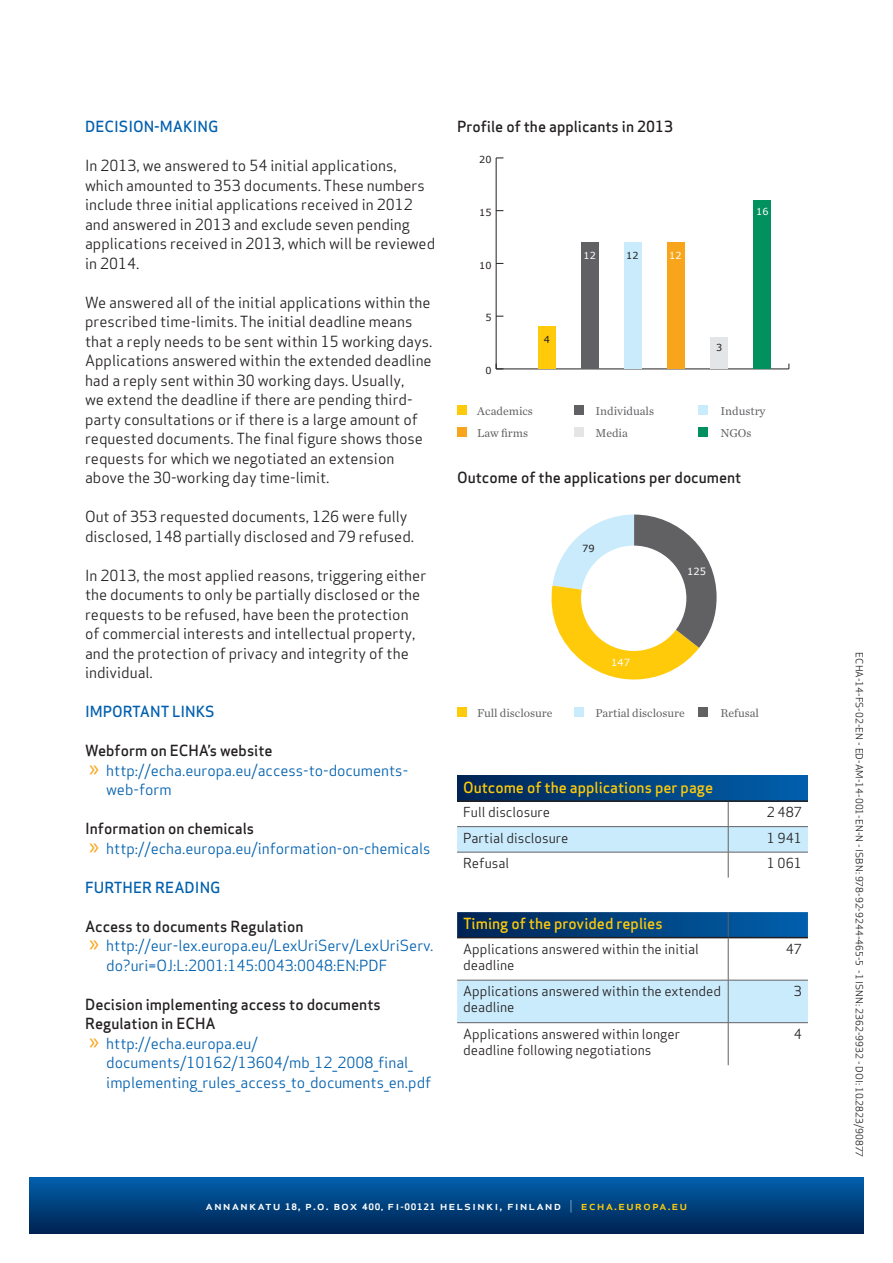
<style>
.page{position:relative;width:893px;height:1263px;background:#fff}
.page>*{position:absolute;margin:0;border:0;box-sizing:border-box;transform-origin:0 0}
.Bodytext{font:15px/19.5px "Apex Sans";color:#231f20}
.t1{font:15px/19.5px "Apex Sans";color:#0160ae}
.Headline_3_Black{font:500 15px/19.5px "Apex Sans";color:#231f20}
.Bodytext-2{font:500 15px "Apex Sans";color:#231f20}
.Table_Lead_row{font:500 15px "Apex Sans";color:#feca0a}
.Headline_2_CAPS_blue{font:500 15px "Apex Sans";color:#0160ae}
.Table_bodytext{font:13.5px/16.2px "Apex Sans";color:#231f20}
.t2{font:500 12.15px "Apex Sans";letter-spacing:.075em;color:#fff;scale:1.08 1}
.Graph{font:12px "Chronicle Text G1";color:#616164}
.t3{font:9.9px "Verdana";color:#fff}
.t4{font:9.9px "Verdana";color:#231f20}
.t5{font:9.75px "Apex Sans";color:#231f20}
.t6{font:9.6px "Verdana";color:#231f20}
.t7{font:9.6px "Verdana";color:#fff}
.s1{font-family:"Myriad Pro";font-size:24px;color:#f9a51b}
.s2{font-weight:700;font-size:8.7px}
.s3{font-weight:700;font-size:8.25px}
.s4{font-weight:300}
.s5{color:#feca0a}
</style>
<div class="page">
<svg style="left:30px;top:1178px;width:833px;height:55px;background:#00407e"></svg>
<hr style="left:496px;top:368px;width:293px;height:1px;background:#231f20">
<hr style="left:496px;top:158px;width:1px;height:211px;background:#231f20">
<div style="left:754px;top:200px;width:17px;height:169px;background:#00915e"></div>
<div style="left:710px;top:337px;width:17px;height:32px;background:#e4e5e7"></div>
<div style="left:667px;top:242px;width:17px;height:127px;background:#f9a51b"></div>
<div style="left:624px;top:242px;width:18px;height:127px;background:#caebfb"></div>
<div style="left:581px;top:242px;width:18px;height:127px;background:#616164"></div>
<div style="left:538px;top:327px;width:18px;height:42px;background:#feca0a"></div>
<div style="left:457px;top:776px;width:351px;height:25px;background:linear-gradient(to right,#002454,#0160ad)"></div>
<hr style="left:457px;top:800px;width:271px;height:2px;background:#231f20">
<hr style="left:728px;top:800px;width:80px;height:2px;background:#231f20">
<svg style="left:457px;top:802px;width:351px;height:76px"></svg>
<svg style="left:551px;top:515px;width:166px;height:165px"></svg>
<div style="left:581px;top:546px;width:105px;height:105px;background:#fff;border-radius:50%"></div>
<div style="left:575px;top:405px;width:9px;height:9px;background:#616163"></div>
<div style="left:457px;top:405px;width:9px;height:9px;background:#feca0a"></div>
<div style="left:699px;top:405px;width:9px;height:9px;background:#caebfb"></div>
<div style="left:575px;top:427px;width:9px;height:9px;background:#e4e5e7"></div>
<div style="left:457px;top:427px;width:9px;height:9px;background:#f9a51b"></div>
<div style="left:699px;top:427px;width:9px;height:9px;background:#00915e"></div>
<div style="left:575px;top:708px;width:9px;height:9px;background:#caebfb"></div>
<div style="left:457px;top:708px;width:9px;height:9px;background:#feca0a"></div>
<div style="left:699px;top:708px;width:9px;height:9px;background:#616164"></div>
<div style="left:457px;top:981px;width:351px;height:41px;background:#caebfb"></div>
<svg style="left:457px;top:912px;width:351px;height:25px;background:#024380"></svg>
<hr style="left:728px;top:938px;width:1px;height:42px;background:#616164">
<hr style="left:457px;top:980px;width:271px;height:1px;background:#616164">
<hr style="left:728px;top:980px;width:80px;height:1px;background:#616164">
<hr style="left:728px;top:980px;width:1px;height:42px;background:#616164">
<hr style="left:457px;top:1022px;width:271px;height:1px;background:#616164">
<hr style="left:728px;top:1022px;width:80px;height:1px;background:#616164">
<hr style="left:728px;top:1023px;width:1px;height:42px;background:#616164">
<hr style="left:457px;top:937px;width:271px;height:1px;background:#231f20">
<hr style="left:728px;top:937px;width:80px;height:1px;background:#231f20">
<p class="Headline_2_CAPS_blue" style="left:85px;top:113px;width:135px">DECISION-MAKING</p>
<p class="Bodytext" style="left:85px;top:154px;width:352px">In 2013, we answered to 54 initial applications, which amounted to 353 documents. These numbers include three initial applications received in 2012 and answered in 2013 and exclude seven pending applications received in 2013, which will be reviewed in 2014.</p>
<p class="Bodytext" style="left:85px;top:291px;width:349px">We answered all of the initial applications within the prescribed time-limits. The initial deadline means that a reply needs to be sent within 15 working days.<br>Applications answered within the extended deadline had a reply sent within 30 working days. Usually,<br>we extend the deadline if there are pending third&shy;party consultations or if there is a large amount of requested documents. The final figure shows those requests for which we negotiated an extension above the 30-working day time-limit.</p>
<p class="Bodytext" style="left:85px;top:505px;width:331px">Out of 353 requested documents, 126 were fully disclosed, 148 partially disclosed and 79 refused.</p>
<p class="Bodytext" style="left:85px;top:564px;width:343px">In 2013, the most applied reasons, triggering either the documents to only be partially disclosed or the requests to be refused, have been the protection of commercial interests and intellectual property, and the protection of privacy and integrity of the individual.</p>
<p class="Headline_2_CAPS_blue" style="left:85px;top:698px;width:131px">IMPORTANT LINKS</p>
<p class="Headline_3_Black" style="left:85px;top:739px;width:189px">Webform on ECHA’s website</p>
<p class="t1" style="left:106px;top:759px;width:303px;text-indent:-17px"><span class="s1">»</span> http://echa.europa.eu/access-to-documents&shy;web-form</p>
<p class="Headline_3_Black" style="left:85px;top:817px;width:171px">Information on chemicals</p>
<p class="t1" style="left:89px;top:837px;width:343px"><span class="s1">»</span> http://echa.europa.eu/information-on-chemicals</p>
<p class="Headline_2_CAPS_blue" style="left:85px;top:874px;width:137px">FURTHER READING</p>
<p class="Headline_3_Black" style="left:85px;top:914px;width:220px">Access to documents Regulation</p>
<p class="t1" style="left:106px;top:934px;width:329px;text-indent:-17px"><span class="s1">»</span> http://eur-lex.europa.eu/LexUriServ/LexUriServ. do?uri=OJ:L:2001:145:0043:0048:EN:PDF</p>
<p class="Headline_3_Black" style="left:85px;top:992px;width:297px">Decision implementing access to documents<br>Regulation in ECHA</p>
<p class="t1" style="left:106px;top:1032px;width:326px;text-indent:-17px"><span class="s1">»</span> http://echa.europa.eu/ documents/10162/13604/mb_12_2008_final_ implementing_rules_access_to_documents_en.pdf</p>
<p class="Bodytext-2" style="left:457px;top:113px;width:217px">Profile of the applicants in 2013</p>
<p class="t6" style="left:479px;top:153px;width:14px">20</p>
<p class="t6" style="left:479px;top:206px;width:14px">15</p>
<p class="t6" style="left:479px;top:259px;width:14px">10</p>
<p class="t6" style="left:485px;top:312px;width:8px">5</p>
<p class="t6" style="left:485px;top:364px;width:8px">0</p>
<p class="t6" style="left:544px;top:333px;width:8px">4</p>
<p class="t7" style="left:583px;top:249px;width:14px">12</p>
<p class="t6" style="left:626px;top:249px;width:14px">12</p>
<p class="t7" style="left:669px;top:249px;width:14px">12</p>
<p class="t6" style="left:716px;top:341px;width:8px">3</p>
<p class="t7" style="left:756px;top:205px;width:14px">16</p>
<p class="Graph" style="left:477px;top:401px;width:57px">Academics</p>
<p class="Graph" style="left:595px;top:401px;width:60px">Individuals</p>
<p class="Graph" style="left:720px;top:401px;width:47px">Industry</p>
<p class="Graph" style="left:477px;top:423px;width:52px">Law firms</p>
<p class="Graph" style="left:595px;top:423px;width:34px">Media</p>
<p class="Graph" style="left:720px;top:423px;width:33px">NGOs</p>
<p class="Bodytext-2" style="left:457px;top:464px;width:286px">Outcome of the applications per document</p>
<p class="t4" style="left:582px;top:542px;width:14px">79</p>
<p class="t3" style="left:611px;top:656px;width:20px">147</p>
<p class="t3" style="left:687px;top:565px;width:20px">125</p>
<p class="Graph" style="left:477px;top:704px;width:77px">Full disclosure</p>
<p class="Graph" style="left:595px;top:704px;width:91px">Partial disclosure</p>
<p class="Graph" style="left:720px;top:704px;width:40px">Refusal</p>
<p class="Table_Lead_row" style="left:463px;top:774px;width:252px">Outcome of the applications per page</p>
<p class="Table_bodytext" style="left:463px;top:803px;width:89px">Full disclosure</p>
<p class="Table_bodytext" style="left:767px;top:803px;width:37px">2 487</p>
<p class="Table_bodytext" style="left:463px;top:828px;width:107px">Partial disclosure</p>
<p class="Table_bodytext" style="left:767px;top:828px;width:37px">1 941</p>
<p class="Table_bodytext" style="left:463px;top:854px;width:48px">Refusal</p>
<p class="Table_bodytext" style="left:767px;top:854px;width:37px">1 061</p>
<p class="Table_Lead_row" style="left:463px;top:911px;width:201px">Timing of the provided replies</p>
<p class="Table_bodytext" style="left:463px;top:939px;width:237px">Applications answered within the initial deadline</p>
<p class="Table_bodytext" style="left:786px;top:939px;width:18px">47</p>
<p class="Table_bodytext" style="left:463px;top:982px;width:259px">Applications answered within the extended deadline</p>
<p class="Table_bodytext" style="left:794px;top:982px;width:10px">3</p>
<p class="Table_bodytext" style="left:463px;top:1024px;width:219px">Applications answered within longer deadline following negotiations</p>
<p class="Table_bodytext" style="left:794px;top:1024px;width:10px">4</p>
<p class="t2" style="left:206px;top:1195px;width:448px">annankatu <span class="s2">18</span>, p.o. box <span class="s2">400,</span> fi<span class="s3">-</span><span class="s2">00121</span> helsinki, finland <span class="s4">|</span> <span class="s5">echa.europa.eu</span></p>
<p class="t5" style="left:867px;top:652px;width:506px;rotate:90deg">ECHA-14-FS-02-EN - ED-AM-14-001-EN-N - ISBN: 978-92-9244-465-5 -1 ISNN: 2362-9932 - DOI: 10.2823/90877</p>
</div>
